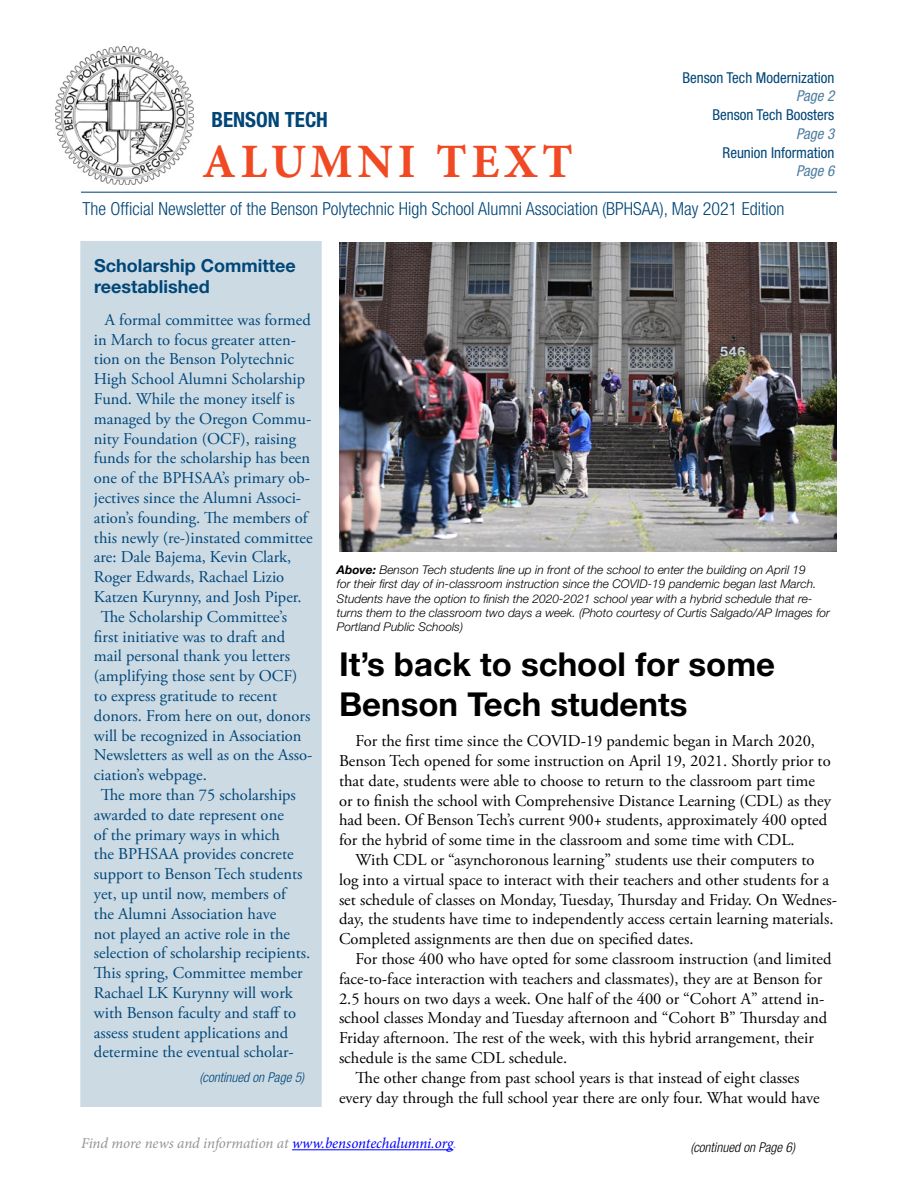
<style>
.page{position:relative;width:918px;height:1188px;background:#fff}
.page>*{position:absolute;margin:0;border:0;box-sizing:border-box;transform-origin:0 0}
.t1{font:700 48px "Minion Pro";letter-spacing:.1em;color:#f04923}
.t2{font:700 33px/39.6px "Helvetica Neue LT Std";color:#000}
.t3{font:700 condensed 21px "Helvetica Neue LT Std";color:#004677}
.t4{font:300 condensed 18px "Helvetica Neue LT Std";color:#004677}
.t5{font:700 18px/21.6px "Helvetica Neue LT Std";color:#004677}
.t6{font:16.5px/19.8px "Adobe Garamond Pro";color:#000}
.t7{font:16.5px "Adobe Garamond Pro";color:#004677}
.t8{font:condensed 15px "Helvetica Neue LT Std";color:#004677}
.t9{font:italic 15px "Minion Pro";letter-spacing:-.01em;color:#939598}
.t10{font:italic condensed 15px "Helvetica Neue LT Std";color:#4d7da0}
.t11{font:italic 300 condensed 13.5px "Helvetica Neue LT Std";color:#000}
.t12{font:italic 300 condensed 13.5px "Helvetica Neue LT Std";color:#004677}
.t13{font:italic 300 12px/14.4px "Helvetica Neue LT Std";color:#000}
.s1{font-weight:700}
.s2{color:#00f}
.s3{color:#8080ff}
</style>
<div class="page">
<img style="left:56px;top:47px;width:138px;height:138px">
<hr style="left:81px;top:192px;width:756px;height:1px;background:#4d7da0">
<hr style="left:292px;top:1149px;width:161px;height:1px;background:#00f">
<div style="left:80px;top:241px;width:242px;height:866px;background:#ccdae4;border:2px solid #ccdae4"></div>
<img style="left:339px;top:243px;width:498px;height:308px">
<p class="t3" style="left:211px;top:107px;width:118px">BENSON TECH</p>
<h1 class="t1" style="left:202px;top:127px;width:372px">ALUMNI TEXT</h1>
<p class="t8" style="left:682px;top:69px;width:154px">Benson Tech Modernization</p>
<p class="t10" style="left:796px;top:87px;width:40px">Page 2</p>
<p class="t8" style="left:713px;top:106px;width:123px">Benson Tech Boosters</p>
<p class="t10" style="left:796px;top:125px;width:40px">Page 3</p>
<p class="t8" style="left:723px;top:144px;width:113px">Reunion Information</p>
<p class="t10" style="left:796px;top:162px;width:40px">Page 6</p>
<p class="t4" style="left:82px;top:198px;width:703px">The Official Newsletter of the Benson Polytechnic High School Alumni Association (BPHSAA), May 2021 Edition</p>
<p class="t5" style="left:94px;top:254px;width:203px">Scholarship Committee reestablished</p>
<p class="t7" style="left:105px;top:310px;width:207px">A formal committee was formed</p>
<p class="t7" style="left:94px;top:329px;width:204px">in March to focus greater atten-</p>
<p class="t7" style="left:94px;top:349px;width:202px">tion on the Benson Polytechnic</p>
<p class="t7" style="left:94px;top:369px;width:213px">High School Alumni Scholarship</p>
<p class="t7" style="left:94px;top:389px;width:202px">Fund. While the money itself is</p>
<p class="t7" style="left:94px;top:409px;width:219px">managed by the Oregon Commu-</p>
<p class="t7" style="left:94px;top:428px;width:204px">nity Foundation (OCF), raising</p>
<p class="t7" style="left:94px;top:448px;width:218px">funds for the scholarship has been</p>
<p class="t7" style="left:94px;top:468px;width:218px">one of the BPHSAA’s primary ob-</p>
<p class="t7" style="left:94px;top:488px;width:209px">jectives since the Alumni Associ-</p>
<p class="t7" style="left:94px;top:508px;width:215px">ation’s founding. The members of</p>
<p class="t7" style="left:94px;top:527px;width:220px">this newly (re-)instated committee</p>
<p class="t7" style="left:94px;top:547px;width:199px">are: Dale Bajema, Kevin Clark,</p>
<p class="t7" style="left:94px;top:567px;width:192px">Roger Edwards, Rachael Lizio</p>
<p class="t7" style="left:94px;top:587px;width:209px">Katzen Kurynny, and Josh Piper.</p>
<p class="t7" style="left:101px;top:607px;width:188px">The Scholarship Committee’s</p>
<p class="t7" style="left:94px;top:626px;width:193px">first initiative was to draft and</p>
<p class="t7" style="left:94px;top:646px;width:198px">mail personal thank you letters</p>
<p class="t7" style="left:94px;top:666px;width:205px">(amplifying those sent by OCF)</p>
<p class="t7" style="left:94px;top:686px;width:185px">to express gratitude to recent</p>
<p class="t7" style="left:94px;top:706px;width:218px">donors. From here on out, donors</p>
<p class="t7" style="left:94px;top:725px;width:209px">will be recognized in Association</p>
<p class="t7" style="left:94px;top:745px;width:220px">Newsletters as well as on the Asso-</p>
<p class="t7" style="left:94px;top:765px;width:114px">ciation’s webpage.</p>
<p class="t7" style="left:101px;top:785px;width:197px">The more than 75 scholarships</p>
<p class="t7" style="left:94px;top:805px;width:191px">awarded to date represent one</p>
<p class="t7" style="left:94px;top:824px;width:188px">of the primary ways in which</p>
<p class="t7" style="left:94px;top:844px;width:201px">the BPHSAA provides concrete</p>
<p class="t7" style="left:94px;top:864px;width:210px">support to Benson Tech students</p>
<p class="t7" style="left:94px;top:884px;width:193px">yet, up until now, members of</p>
<p class="t7" style="left:94px;top:904px;width:184px">the Alumni Association have</p>
<p class="t7" style="left:94px;top:923px;width:198px">not played an active role in the</p>
<p class="t7" style="left:94px;top:943px;width:218px">selection of scholarship recipients.</p>
<p class="t7" style="left:94px;top:963px;width:210px">This spring, Committee member</p>
<p class="t7" style="left:94px;top:983px;width:200px">Rachael LK Kurynny will work</p>
<p class="t7" style="left:94px;top:1003px;width:204px">with Benson faculty and staff to</p>
<p class="t7" style="left:94px;top:1022px;width:196px">assess student applications and</p>
<p class="t7" style="left:94px;top:1042px;width:201px">determine the eventual scholar-</p>
<p class="t12" style="left:200px;top:1069px;width:106px">(continued on Page 5)</p>
<p class="t13" style="left:337px;top:562px;width:495px"><span class="s1">Above:</span> Benson Tech students line up in front of the school to enter the building on April 19<br>for their first day of in-classroom instruction since the COVID-19 pandemic began last March.<br>Students have the option to finish the 2020-2021 school year with a hybrid schedule that re&shy;turns them to the classroom two days a week. (Photo courtesy of Curtis Salgado/AP Images for Portland Public Schools)</p>
<h2 class="t2" style="left:339px;top:644px;width:438px">It’s back to school for some<br>Benson Tech students</h2>
<p class="t6" style="left:339px;top:732px;width:494px;text-indent:16px">For the first time since the COVID-19 pandemic began in March 2020, Benson Tech opened for some instruction on April 19, 2021. Shortly prior to that date, students were able to choose to return to the classroom part time or to finish the school with Comprehensive Distance Learning (CDL) as they had been. Of Benson Tech’s current 900+ students, approximately 400 opted for the hybrid of some time in the classroom and some time with CDL.</p>
<p class="t6" style="left:339px;top:850px;width:499px;text-indent:16px">With CDL or “asynchoronous learning” students use their computers to log into a virtual space to interact with their teachers and other students for a set schedule of classes on Monday, Tuesday, Thursday and Friday. On Wednes&shy;day, the students have time to independently access certain learning materials.<br>Completed assignments are then due on specified dates.</p>
<p class="t6" style="left:356px;top:949px;width:477px">For those 400 who have opted for some classroom instruction (and limited</p>
<p class="t6" style="left:339px;top:969px;width:485px">face-to-face interaction with teachers and classmates), they are at Benson for</p>
<p class="t6" style="left:339px;top:989px;width:487px">2.5 hours on two days a week. One half of the 400 or “Cohort A” attend in-</p>
<p class="t6" style="left:339px;top:1009px;width:490px">school classes Monday and Tuesday afternoon and “Cohort B” Thursday and</p>
<p class="t6" style="left:339px;top:1029px;width:476px">Friday afternoon. The rest of the week, with this hybrid arrangement, their</p>
<p class="t6" style="left:339px;top:1048px;width:230px">schedule is the same CDL schedule.</p>
<p class="t6" style="left:356px;top:1068px;width:445px">The other change from past school years is that instead of eight classes</p>
<p class="t6" style="left:339px;top:1088px;width:482px">every day through the full school year there are only four. What would have</p>
<p class="t11" style="left:690px;top:1140px;width:106px">(continued on Page 6)</p>
<p class="t9" style="left:81px;top:1133px;width:377px">Find more news and information at <span class="s2">www.bensontechalumni.org</span><span class="s3">.</span></p>
</div>
